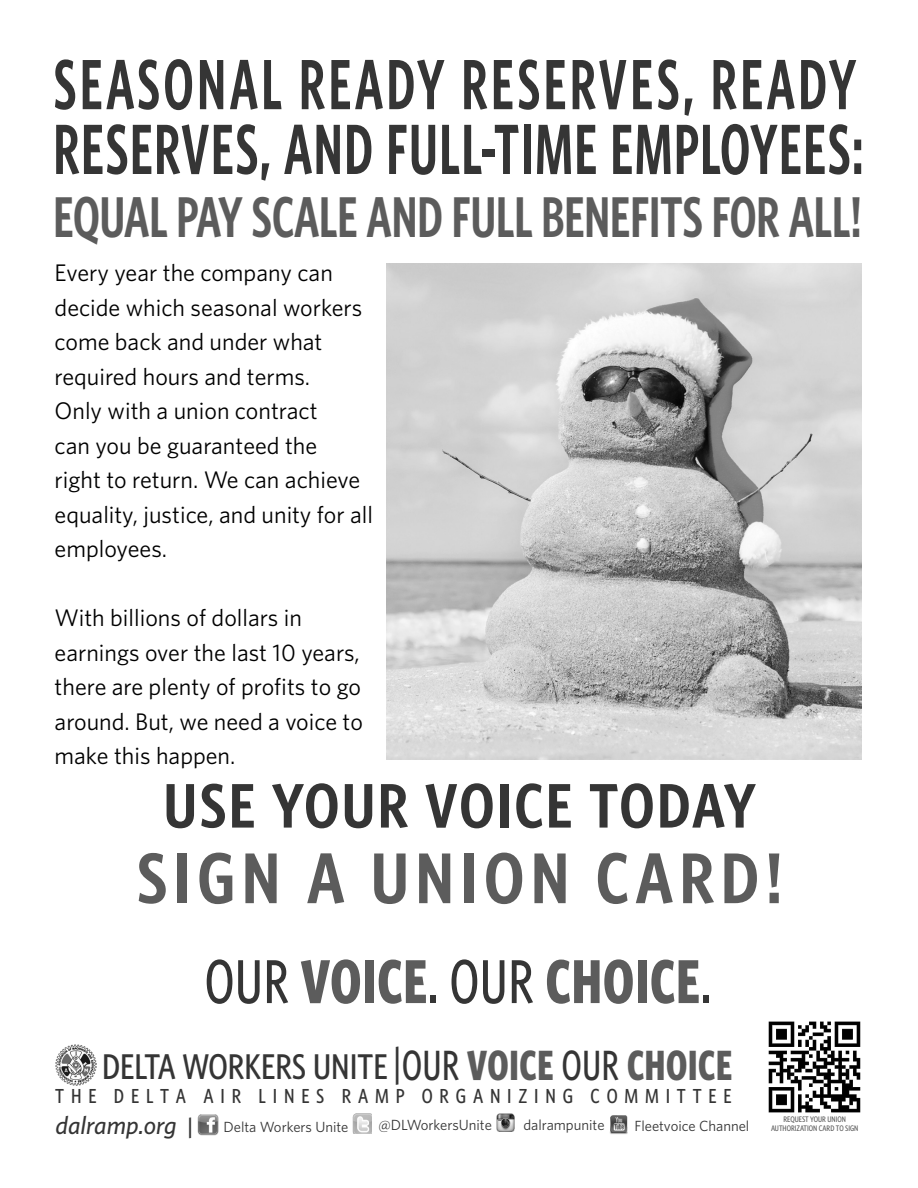
<style>
.page{position:relative;width:918px;height:1188px;background:#fff}
.page>*{position:absolute;margin:0;border:0;box-sizing:border-box;transform-origin:0 0}
.t1{font:600 72px "Whitney Condensed";letter-spacing:.09em;color:#5c5c5c}
.t2{font:600 71.25px/64.8px "Whitney Condensed";letter-spacing:.03em;color:#353535;scale:.76 1}
.t3{font:600 63px "Whitney Condensed";letter-spacing:.04em;color:#353535}
.t4{font:700 62.1px "Whitney Condensed";letter-spacing:.02em;color:#5c5c5c;scale:.87 1}
.t5{font:600 57.6px "Whitney Condensed";color:#5c5c5c;scale:.83 1}
.t6{font:700 42.45px "Whitney Condensed";letter-spacing:.02em;color:#5c5c5c;scale:.87 1}
.t7{font:500 35.85px "Whitney Condensed";color:#353535}
.t8{font:italic 500 25.35px "Whitney";color:#353535}
.t9{font:24px/34.5px "Whitney";color:#000}
.t10{font:500 20.4px "Whitney Condensed";letter-spacing:.335em;color:#353535}
.t11{font:14.7px "Whitney";color:#353535}
.t12{font:500 8.1px "Whitney Condensed";color:#5c5c5c}
.s1{font-weight:500;color:#353535}
.s2{font-size:22.95px}
</style>
<div class="page">
<img style="left:387px;top:264px;width:475px;height:495px">
<img style="left:768px;top:1021px;width:93px;height:92px">
<img style="left:198px;top:1115px;width:20px;height:20px">
<img style="left:610px;top:1116px;width:17px;height:18px">
<img style="left:353px;top:1113px;width:19px;height:21px">
<img style="left:496px;top:1114px;width:18px;height:17px">
<img style="left:55px;top:1044px;width:41px;height:42px">
<p class="t2" style="left:53px;top:49px;width:1067px">SEASONAL READY RESERVES, READY<br>RESERVES, AND FULL-TIME EMPLOYEES:</p>
<p class="t5" style="left:53px;top:181px;width:975px">EQUAL PAY SCALE AND FULL BENEFITS FOR ALL!</p>
<p class="t9" style="left:55px;top:255px;width:320px">Every year the company can decide which seasonal workers come back and under what required hours and terms.<br>Only with a union contract<br>can you be guaranteed the<br>right to return. We can achieve equality, justice, and unity for all employees.</p>
<p class="t9" style="left:55px;top:600px;width:310px">With billions of dollars in earnings over the last 10 years, there are plenty of profits to go around. But, we need a voice to make this happen.</p>
<p class="t3" style="left:164px;top:766px;width:594px">USE YOUR VOICE TODAY</p>
<p class="t1" style="left:137px;top:833px;width:648px">SIGN A UNION CARD!</p>
<p class="t4" style="left:205px;top:942px;width:583px"><span class="s1">OUR</span> VOICE<span class="s1">. OUR</span> CHOICE<span class="s1">.</span></p>
<p class="t7" style="left:102px;top:1045px;width:287px">DELTA WORKERS UNITE</p>
<p class="t6" style="left:393px;top:1038px;width:391px"><span class="s1">|OUR</span> VOICE <span class="s1">OUR</span> CHOICE</p>
<p class="t10" style="left:55px;top:1083px;width:678px">THE DELTA AIR LINES RAMP ORGANIZING COMMITTEE</p>
<p class="t8" style="left:56px;top:1108px;width:139px">dalramp.org <span class="s2">|</span></p>
<p class="t11" style="left:223px;top:1117px;width:127px">Delta Workers Unite</p>
<p class="t11" style="left:379px;top:1115px;width:115px">@DLWorkersUnite</p>
<p class="t11" style="left:523px;top:1115px;width:83px">dalrampunite</p>
<p class="t11" style="left:634px;top:1116px;width:116px">Fleetvoice Channel</p>
<p class="t12" style="left:771px;top:1124px;width:89px">AUTHORIZATION CARD TO SIGN</p>
<p class="t12" style="left:783px;top:1114px;width:64px">REQUEST YOUR UNION</p>
</div>
